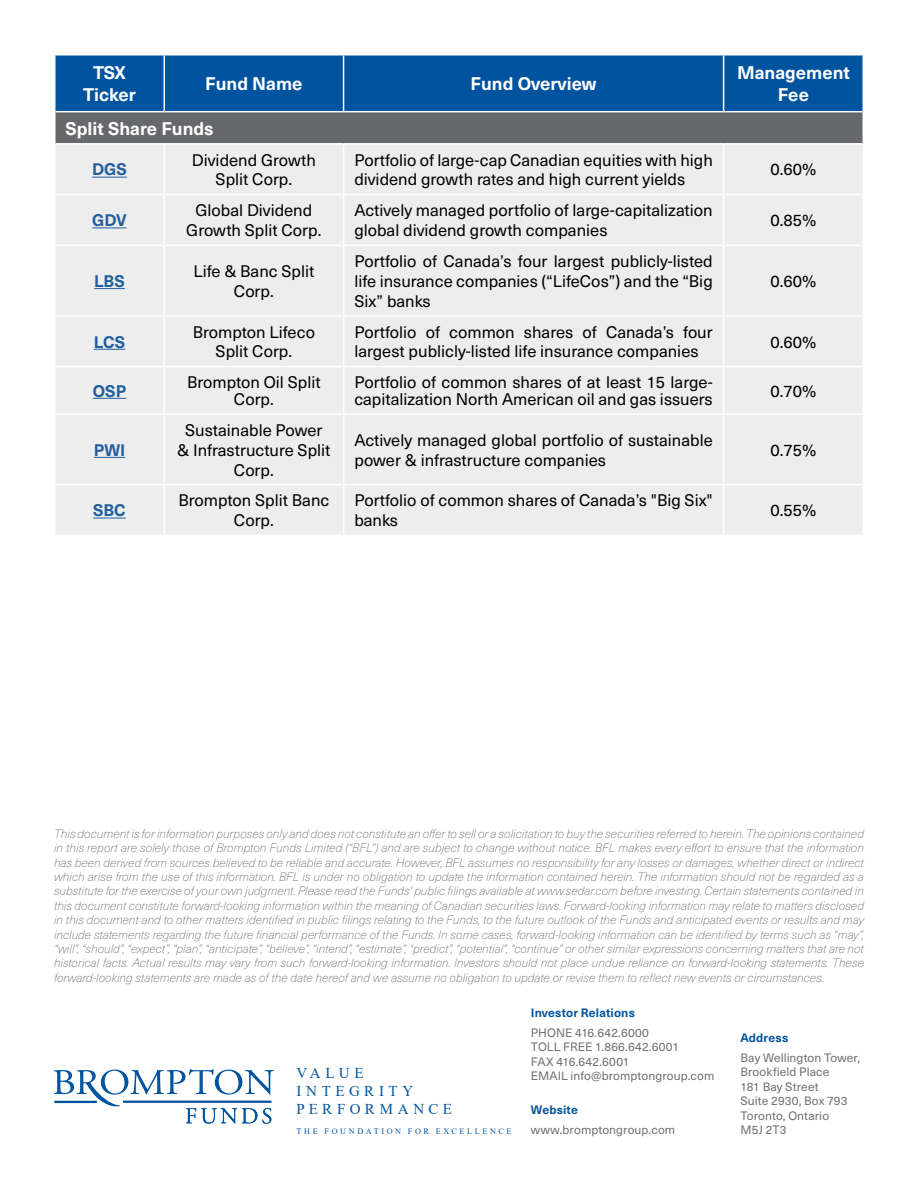
<style>
.page{position:relative;width:918px;height:1188px;background:#fff}
.page>*{position:absolute;margin:0;border:0;box-sizing:border-box;transform-origin:0 0}
.t1{font:700 18px/21.6px "Neue Haas Unica W1 G";color:#fff;text-align:center}
.t2{font:16.5px/19.8px "Neue Haas Unica W1 G";color:#000;text-align:center}
.t3{font:700 16.5px "Neue Haas Unica W1 G";color:#215e9e}
.t4{font:15px/18px "Times New Roman";letter-spacing:.305em;color:#00549f}
.t5{font:italic 100 12px/14.4px "Neue Haas Unica W1 G";color:#5f6062;text-align:justify}
.t6{font:12px/14.4px "Neue Haas Unica W1 G";letter-spacing:.01em;color:#6f7073}
.t7{font:700 12px "Neue Haas Unica W1 G";letter-spacing:.015em;color:#00549f}
.t8{font:8.25px "Times New Roman";letter-spacing:.31em;color:#00539f}
</style>
<div class="page">
<svg style="left:54px;top:1069px;width:220px;height:55px"></svg>
<div style="left:56px;top:56px;width:807px;height:55px;background:#00539f"></div>
<div style="left:55px;top:112px;width:808px;height:32px;background:#67686b"></div>
<div style="left:56px;top:145px;width:806px;height:390px;background:#ededed"></div>
<hr style="left:164px;top:55px;width:1px;height:56px;background:#fff">
<hr style="left:343px;top:55px;width:1px;height:56px;background:#fff">
<hr style="left:723px;top:55px;width:1px;height:56px;background:#fff">
<hr style="left:54px;top:112px;width:2px;height:32px;background:#fff">
<hr style="left:164px;top:145px;width:1px;height:49px;background:#fff">
<hr style="left:343px;top:145px;width:1px;height:49px;background:#fff">
<hr style="left:723px;top:145px;width:1px;height:49px;background:#fff">
<hr style="left:164px;top:195px;width:1px;height:50px;background:#fff">
<hr style="left:343px;top:195px;width:1px;height:50px;background:#fff">
<hr style="left:723px;top:195px;width:1px;height:50px;background:#fff">
<hr style="left:164px;top:246px;width:1px;height:69px;background:#fff">
<hr style="left:343px;top:246px;width:1px;height:69px;background:#fff">
<hr style="left:723px;top:246px;width:1px;height:69px;background:#fff">
<hr style="left:164px;top:317px;width:1px;height:49px;background:#fff">
<hr style="left:343px;top:317px;width:1px;height:49px;background:#fff">
<hr style="left:723px;top:317px;width:1px;height:49px;background:#fff">
<hr style="left:164px;top:367px;width:1px;height:46px;background:#fff">
<hr style="left:343px;top:367px;width:1px;height:46px;background:#fff">
<hr style="left:723px;top:367px;width:1px;height:46px;background:#fff">
<hr style="left:164px;top:415px;width:1px;height:69px;background:#fff">
<hr style="left:343px;top:415px;width:1px;height:69px;background:#fff">
<hr style="left:723px;top:415px;width:1px;height:69px;background:#fff">
<hr style="left:164px;top:485px;width:1px;height:50px;background:#fff">
<hr style="left:343px;top:485px;width:1px;height:50px;background:#fff">
<hr style="left:723px;top:485px;width:1px;height:50px;background:#fff">
<hr style="left:56px;top:143px;width:108px;height:2px;background:#fff">
<hr style="left:164px;top:143px;width:180px;height:2px;background:#fff">
<hr style="left:344px;top:143px;width:380px;height:2px;background:#fff">
<hr style="left:724px;top:143px;width:139px;height:2px;background:#fff">
<hr style="left:56px;top:194px;width:108px;height:1px;background:#fff">
<hr style="left:164px;top:194px;width:180px;height:1px;background:#fff">
<hr style="left:344px;top:194px;width:380px;height:1px;background:#fff">
<hr style="left:724px;top:194px;width:139px;height:1px;background:#fff">
<hr style="left:56px;top:245px;width:108px;height:1px;background:#fff">
<hr style="left:164px;top:245px;width:180px;height:1px;background:#fff">
<hr style="left:344px;top:245px;width:380px;height:1px;background:#fff">
<hr style="left:724px;top:245px;width:139px;height:1px;background:#fff">
<hr style="left:56px;top:315px;width:108px;height:2px;background:#fff">
<hr style="left:164px;top:315px;width:180px;height:2px;background:#fff">
<hr style="left:344px;top:315px;width:380px;height:2px;background:#fff">
<hr style="left:724px;top:315px;width:139px;height:2px;background:#fff">
<hr style="left:56px;top:366px;width:108px;height:1px;background:#fff">
<hr style="left:164px;top:366px;width:180px;height:1px;background:#fff">
<hr style="left:344px;top:366px;width:380px;height:1px;background:#fff">
<hr style="left:724px;top:366px;width:139px;height:1px;background:#fff">
<hr style="left:56px;top:413px;width:108px;height:2px;background:#fff">
<hr style="left:164px;top:413px;width:180px;height:2px;background:#fff">
<hr style="left:344px;top:413px;width:380px;height:2px;background:#fff">
<hr style="left:724px;top:413px;width:139px;height:2px;background:#fff">
<hr style="left:56px;top:484px;width:108px;height:1px;background:#fff">
<hr style="left:164px;top:484px;width:180px;height:1px;background:#fff">
<hr style="left:344px;top:484px;width:380px;height:1px;background:#fff">
<hr style="left:724px;top:484px;width:139px;height:1px;background:#fff">
<hr style="left:92px;top:177px;width:35px;height:1px;background:#215e9e">
<hr style="left:92px;top:228px;width:35px;height:1px;background:#215e9e">
<hr style="left:94px;top:288px;width:31px;height:1px;background:#215e9e">
<hr style="left:94px;top:349px;width:31px;height:1px;background:#215e9e">
<hr style="left:93px;top:398px;width:33px;height:1px;background:#215e9e">
<hr style="left:94px;top:457px;width:31px;height:1px;background:#215e9e">
<hr style="left:93px;top:518px;width:33px;height:1px;background:#215e9e">
<h1 class="t1" style="left:83px;top:61px;width:54px">TSX<br>Ticker</h1>
<h1 class="t1" style="left:205px;top:72px;width:99px">Fund Name</h1>
<h1 class="t1" style="left:471px;top:72px;width:127px">Fund Overview</h1>
<h1 class="t1" style="left:737px;top:61px;width:114px">Management<br>Fee</h1>
<h1 class="t1" style="left:66px;top:116px;width:150px">Split Share Funds</h1>
<h2 class="t3" style="left:92px;top:157px;width:36px">DGS</h2>
<h2 class="t2" style="left:192px;top:149px;width:125px">Dividend Growth<br>Split Corp.</h2>
<h2 class="t2" style="left:354px;top:149px;width:360px;text-align:left">Portfolio of large-cap Canadian equities with high dividend growth rates and high current yields</h2>
<h2 class="t2" style="left:771px;top:159px;width:47px">0.60%</h2>
<h2 class="t3" style="left:92px;top:208px;width:36px">GDV</h2>
<h2 class="t2" style="left:186px;top:200px;width:137px">Global Dividend<br>Growth Split Corp.</h2>
<h2 class="t2" style="left:354px;top:200px;width:360px;text-align:left">Actively managed portfolio of large-capitalization global dividend growth companies</h2>
<h2 class="t2" style="left:771px;top:210px;width:47px">0.85%</h2>
<h2 class="t3" style="left:94px;top:269px;width:32px">LBS</h2>
<h2 class="t2" style="left:193px;top:260px;width:122px">Life &amp; Banc Split<br>Corp.</h2>
<h2 class="t2" style="left:354px;top:250px;width:360px;text-align:justify">Portfolio of Canada’s four largest publicly-listed life insurance companies (“LifeCos”) and the “Big Six” banks</h2>
<h2 class="t2" style="left:771px;top:270px;width:47px">0.60%</h2>
<h2 class="t3" style="left:94px;top:329px;width:33px">LCS</h2>
<h2 class="t2" style="left:193px;top:321px;width:124px">Brompton Lifeco<br>Split Corp.</h2>
<h2 class="t2" style="left:354px;top:321px;width:360px;text-align:left">Portfolio of common shares of Canada’s four largest publicly-listed life insurance companies</h2>
<h2 class="t2" style="left:771px;top:331px;width:47px">0.60%</h2>
<h2 class="t3" style="left:93px;top:378px;width:35px">OSP</h2>
<h2 class="t2" style="left:187px;top:373px;width:135px;line-height:16.5px">Brompton Oil Split<br>Corp.</h2>
<h2 class="t2" style="left:354px;top:373px;width:360px;line-height:16.5px;text-align:left">Portfolio of common shares of at least 15 large&shy;capitalization North American oil and gas issuers</h2>
<h2 class="t2" style="left:771px;top:380px;width:47px">0.70%</h2>
<h2 class="t3" style="left:94px;top:437px;width:33px">PWI</h2>
<h2 class="t2" style="left:177px;top:419px;width:155px">Sustainable Power &amp; Infrastructure Split<br>Corp.</h2>
<h2 class="t2" style="left:354px;top:429px;width:360px;text-align:left">Actively managed global portfolio of sustainable power &amp; infrastructure companies</h2>
<h2 class="t2" style="left:771px;top:439px;width:47px">0.75%</h2>
<h2 class="t3" style="left:93px;top:498px;width:34px">SBC</h2>
<h2 class="t2" style="left:179px;top:490px;width:152px">Brompton Split Banc<br>Corp.</h2>
<h2 class="t2" style="left:354px;top:490px;width:360px;text-align:left">Portfolio of common shares of Canada’s "Big Six" banks</h2>
<h2 class="t2" style="left:771px;top:500px;width:47px">0.55%</h2>
<p class="t5" style="left:54px;top:826px;width:812px">This document is for information purposes only and does not constitute an offer to sell or a solicitation to buy the securities referred to herein. The opinions contained in this report are solely those of Brompton Funds Limited (“BFL”) and are subject to change without notice. BFL makes every effort to ensure that the information has been derived from sources believed to be reliable and accurate. However, BFL assumes no responsibility for any losses or damages, whether direct or indirect which arise from the use of this information. BFL is under no obligation to update the information contained herein. The information should not be regarded as a substitute for the exercise of your own judgment. Please read the Funds’ public filings available at www.sedar.com before investing. Certain statements contained in this document constitute forward-looking information within the meaning of Canadian securities laws. Forward-looking information may relate to matters disclosed in this document and to other matters identified in public filings relating to the Funds, to the future outlook of the Funds and anticipated events or results and may include statements regarding the future financial performance of the Funds. In some cases, forward-looking information can be identified by terms such as “may”, “will”, “should”, “expect”, “plan”, “anticipate”, “believe”, “intend”, “estimate”, “predict”, “potential”, “continue” or other similar expressions concerning matters that are not historical facts. Actual results may vary from such forward-looking information. Investors should not place undue reliance on forward-looking statements. These forward-looking statements are made as of the date hereof and we assume no obligation to update or revise them to reflect new events or circumstances.</p>
<p class="t7" style="left:531px;top:1004px;width:106px">Investor Relations</p>
<p class="t6" style="left:531px;top:1025px;width:185px">PHONE 416.642.6000<br>TOLL FREE 1.866.642.6001<br>FAX 416.642.6001<br>EMAIL info@bromptongroup.com</p>
<p class="t7" style="left:531px;top:1101px;width:49px">Website</p>
<p class="t6" style="left:531px;top:1122px;width:146px">www.bromptongroup.com</p>
<p class="t7" style="left:741px;top:1029px;width:49px">Address</p>
<p class="t6" style="left:741px;top:1050px;width:121px">Bay Wellington Tower,<br>Brookfield Place<br>181 Bay Street<br>Suite 2930, Box 793<br>Toronto, Ontario<br>M5J 2T3</p>
<p class="t4" style="left:296px;top:1063px;width:157px">VALUE<br>INTEGRITY<br>PERFORMANCE</p>
<p class="t8" style="left:296px;top:1125px;width:217px">THE FOUNDATION FOR EXCELLENCE</p>
</div>
